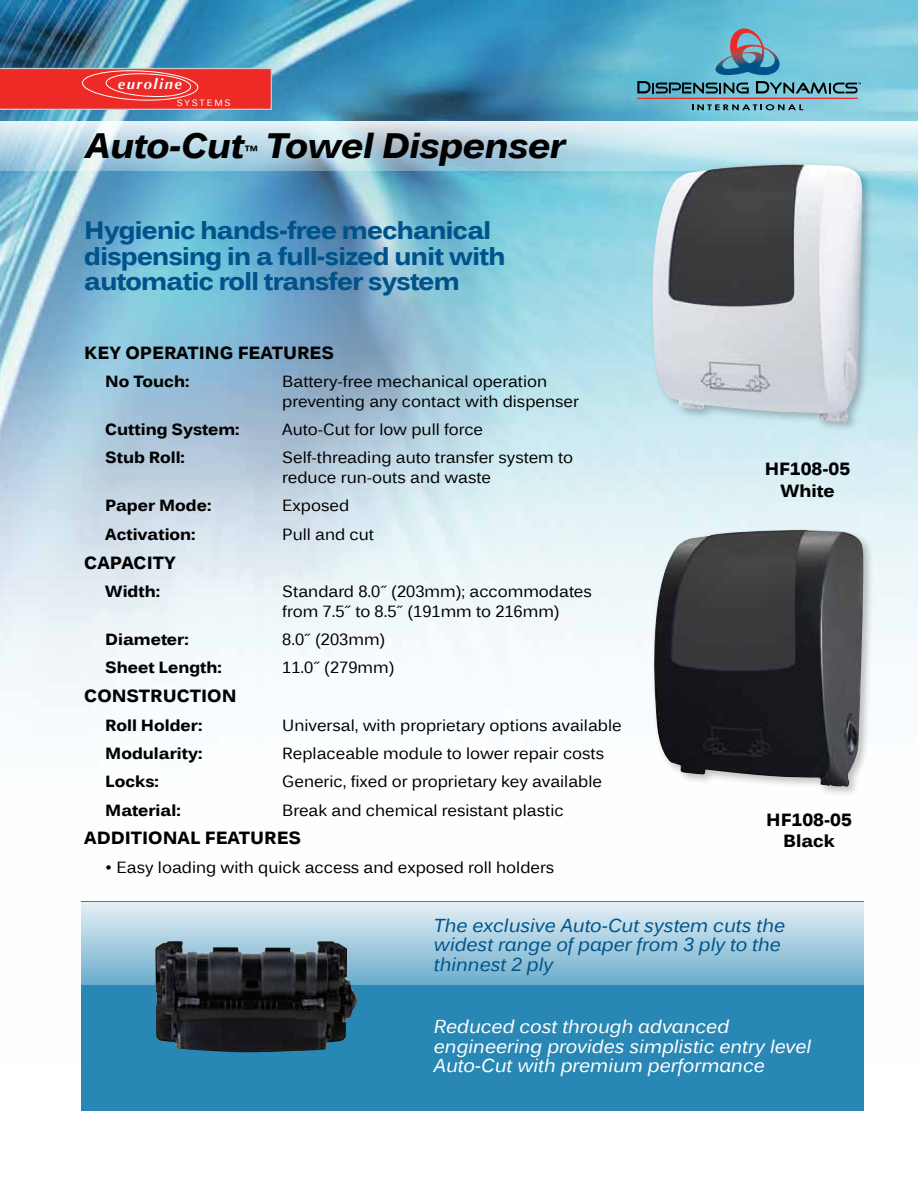
<style>
.page{position:relative;width:918px;height:1188px;background:#fff}
.page>*{position:absolute;margin:0;border:0;box-sizing:border-box;transform-origin:0 0}
.t1{font:italic 700 36px "Endurance Pro";letter-spacing:-.01em;color:#000}
.t2{font:700 25.5px/25.5px "Endurance Pro";letter-spacing:-.025em;color:#00538a}
.t3{font:italic 19.2px/19.5px "Endurance Pro";color:#fff}
.t4{font:italic 19.2px/19.5px "Endurance Pro";color:#00538a}
.t5{font:700 18px/21.6px "Endurance Pro";color:#000;text-align:center}
.t6{font:16.5px/19.5px "Endurance Pro";color:#000}
.t7{font:700 16.5px "Endurance Pro";color:#000}
.t8{font:italic 700 14.85px "Optima";letter-spacing:.1em;color:#fff}
.t9{font:9.3px "Endurance Pro";letter-spacing:.19em;color:#fff}
.s1{font-size:18px}
</style>
<div class="page">
<img style="left:0;top:0;width:918px;height:902px">
<svg style="left:692px;top:104px;width:111px;height:6px"></svg>
<hr style="left:637px;top:98px;width:221px;height:1px;background:#ee2a26">
<svg style="left:637px;top:28px;width:224px;height:66px;background:#65acc1"></svg>
<svg style="left:0;top:121px;width:918px;height:50px;background:#c3dee9"></svg>
<div style="left:80px;top:902px;width:785px;height:84px;background:linear-gradient(to bottom,#e5f0f6,#6baccc)"></div>
<div style="left:651px;top:526px;width:224px;height:272px;background:#000;opacity:.25"></div>
<img style="left:643px;top:530px;width:222px;height:257px">
<div style="left:649px;top:161px;width:224px;height:272px;background:#000;opacity:.25"></div>
<img style="left:641px;top:164px;width:223px;height:258px">
<div style="left:81px;top:986px;width:783px;height:125px;background:#2887b5"></div>
<img style="left:155px;top:941px;width:202px;height:111px">
<svg style="left:0;top:68px;width:272px;height:42px;background:#ec3b38"></svg>
<p class="t8" style="left:118px;top:75px;width:65px">euroline</p>
<p class="t9" style="left:177px;top:97px;width:55px">SYSTEMS</p>
<h1 class="t1" style="left:86px;top:120px;width:482px">Auto-Cut<span class="s1">™</span> Towel Dispenser</h1>
<h2 class="t2" style="left:84px;top:217px;width:423px">Hygienic hands-free mechanical dispensing in a full-sized unit with automatic roll transfer system</h2>
<p class="t5" style="left:84px;top:341px;width:251px">KEY OPERATING FEATURES</p>
<p class="t7" style="left:105px;top:370px;width:86px">No Touch:</p>
<p class="t6" style="left:282px;top:371px;width:298px">Battery-free mechanical operation preventing any contact with dispenser</p>
<p class="t7" style="left:105px;top:418px;width:136px">Cutting System:</p>
<p class="t6" style="left:282px;top:419px;width:202px">Auto-Cut for low pull force</p>
<p class="t7" style="left:105px;top:446px;width:81px">Stub Roll:</p>
<p class="t6" style="left:282px;top:447px;width:292px">Self-threading auto transfer system to reduce run-outs and waste</p>
<p class="t7" style="left:105px;top:494px;width:108px">Paper Mode:</p>
<p class="t6" style="left:282px;top:495px;width:68px">Exposed</p>
<p class="t7" style="left:105px;top:523px;width:92px">Activation:</p>
<p class="t6" style="left:282px;top:524px;width:93px">Pull and cut</p>
<p class="t5" style="left:84px;top:551px;width:93px">CAPACITY</p>
<p class="t7" style="left:105px;top:580px;width:56px">Width:</p>
<p class="t6" style="left:282px;top:581px;width:311px">Standard 8.0˝ (203mm); accommodates from 7.5˝ to 8.5˝ (191mm to 216mm)</p>
<p class="t7" style="left:105px;top:628px;width:85px">Diameter:</p>
<p class="t6" style="left:282px;top:629px;width:105px">8.0˝ (203mm)</p>
<p class="t7" style="left:105px;top:656px;width:118px">Sheet Length:</p>
<p class="t6" style="left:282px;top:657px;width:114px">11.0˝ (279mm)</p>
<p class="t5" style="left:84px;top:684px;width:154px">CONSTRUCTION</p>
<p class="t7" style="left:105px;top:713px;width:99px">Roll Holder:</p>
<p class="t6" style="left:282px;top:714px;width:341px">Universal, with proprietary options available</p>
<p class="t7" style="left:105px;top:742px;width:99px">Modularity:</p>
<p class="t6" style="left:282px;top:743px;width:324px">Replaceable module to lower repair costs</p>
<p class="t7" style="left:105px;top:770px;width:55px">Locks:</p>
<p class="t6" style="left:282px;top:771px;width:321px">Generic, fixed or proprietary key available</p>
<p class="t7" style="left:105px;top:799px;width:77px">Material:</p>
<p class="t6" style="left:282px;top:800px;width:283px">Break and chemical resistant plastic</p>
<p class="t5" style="left:84px;top:827px;width:218px">ADDITIONAL FEATURES</p>
<p class="t6" style="left:105px;top:857px;width:450px">• Easy loading with quick access and exposed roll holders</p>
<p class="t5" style="left:765px;top:457px;width:87px">HF108-05<br>White</p>
<p class="t5" style="left:766px;top:808px;width:87px">HF108-05<br>Black</p>
<p class="t4" style="left:434px;top:914px;width:353px">The exclusive Auto-Cut system cuts the widest range of paper from 3 ply to the thinnest 2 ply</p>
<p class="t3" style="left:434px;top:1016px;width:379px">Reduced cost through advanced engineering provides simplistic entry level<br>Auto-Cut with premium performance</p>
</div>
